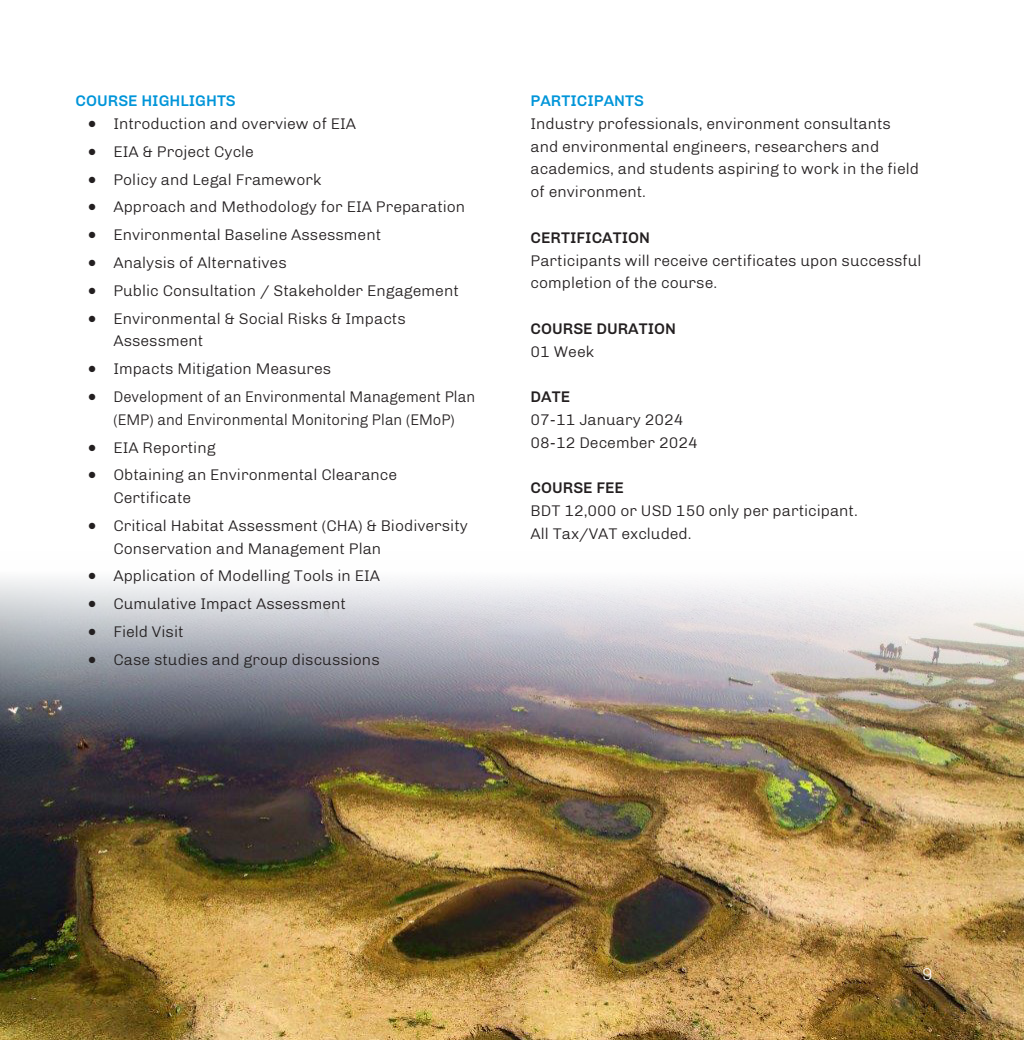
<style>
.page{position:relative;width:1024px;height:1040px;background:#fff}
.page>*{position:absolute;margin:0;border:0;box-sizing:border-box;transform-origin:0 0}
.t1{font:100 17.5px "Chivo";color:#fff}
.Normal__Web{font:300 15.75px/22.8px "Chivo";color:#231f20}
.Normal__Web-2{font:300 15.75px/22.8px "Chivo";color:#231f20;text-align:center;scale:.94 1}
.Normal__Web-3{font:500 15.75px "Chivo";color:#231f20}
.Normal__Web-4{font:500 15.75px "Chivo";color:#0095d9}
</style>
<div class="page">
<img style="left:0;top:0;width:1px;height:709px">
<img style="left:1px;top:578px;width:1023px;height:462px">
<p class="Normal__Web-4" style="left:76px;top:89px;width:162px">COURSE HIGHLIGHTS</p>
<p class="Normal__Web" style="left:88px;top:111px;width:269px">• Introduction and overview of EIA</p>
<p class="Normal__Web" style="left:88px;top:139px;width:167px">• EIA &amp; Project Cycle</p>
<p class="Normal__Web" style="left:88px;top:167px;width:235px">• Policy and Legal Framework</p>
<p class="Normal__Web" style="left:88px;top:194px;width:378px">• Approach and Methodology for EIA Preparation</p>
<p class="Normal__Web" style="left:88px;top:222px;width:294px">• Environmental Baseline Assessment</p>
<p class="Normal__Web" style="left:88px;top:250px;width:200px">• Analysis of Alternatives</p>
<p class="Normal__Web" style="left:88px;top:278px;width:372px">• Public Consultation / Stakeholder Engagement</p>
<p class="Normal__Web" style="left:113px;top:306px;width:294px;text-indent:-25px">• Environmental &amp; Social Risks &amp; Impacts<br>Assessment</p>
<p class="Normal__Web" style="left:88px;top:356px;width:245px">• Impacts Mitigation Measures</p>
<p class="Normal__Web-2" style="left:88px;top:384px;width:413px">• Development of an Environmental Management Plan (EMP) and Environmental Monitoring Plan (EMoP)</p>
<p class="Normal__Web" style="left:88px;top:434px;width:129px">• EIA Reporting</p>
<p class="Normal__Web" style="left:113px;top:462px;width:285px;text-indent:-25px">• Obtaining an Environmental Clearance<br>Certificate</p>
<p class="Normal__Web" style="left:113px;top:513px;width:356px;text-indent:-25px">• Critical Habitat Assessment (CHA) &amp; Biodiversity<br>Conservation and Management Plan</p>
<p class="Normal__Web" style="left:88px;top:563px;width:293px">• Application of Modelling Tools in EIA</p>
<p class="Normal__Web" style="left:88px;top:591px;width:259px">• Cumulative Impact Assessment</p>
<p class="Normal__Web" style="left:88px;top:619px;width:97px">• Field Visit</p>
<p class="Normal__Web" style="left:88px;top:647px;width:293px">• Case studies and group discussions</p>
<p class="Normal__Web-4" style="left:530px;top:89px;width:115px">PARTICIPANTS</p>
<p class="Normal__Web" style="left:530px;top:111px;width:390px">Industry professionals, environment consultants and environmental engineers, researchers and academics, and students aspiring to work in the field of environment.</p>
<p class="Normal__Web-3" style="left:530px;top:225px;width:121px">CERTIFICATION</p>
<p class="Normal__Web" style="left:530px;top:247px;width:392px">Participants will receive certificates upon successful completion of the course.</p>
<p class="Normal__Web-3" style="left:530px;top:316px;width:147px">COURSE DURATION</p>
<p class="Normal__Web" style="left:530px;top:338px;width:65px">01 Week</p>
<p class="Normal__Web-3" style="left:530px;top:384px;width:41px">DATE</p>
<p class="Normal__Web" style="left:530px;top:407px;width:154px">07-11 January 2024</p>
<p class="Normal__Web" style="left:530px;top:429px;width:169px">08-12 December 2024</p>
<p class="Normal__Web-3" style="left:530px;top:475px;width:95px">COURSE FEE</p>
<p class="Normal__Web" style="left:530px;top:498px;width:329px">BDT 12,000 or USD 150 only per participant.</p>
<p class="Normal__Web" style="left:530px;top:520px;width:162px">All Tax/VAT excluded.</p>
<p class="t1" style="left:922px;top:961px;width:12px">9</p>
</div>
